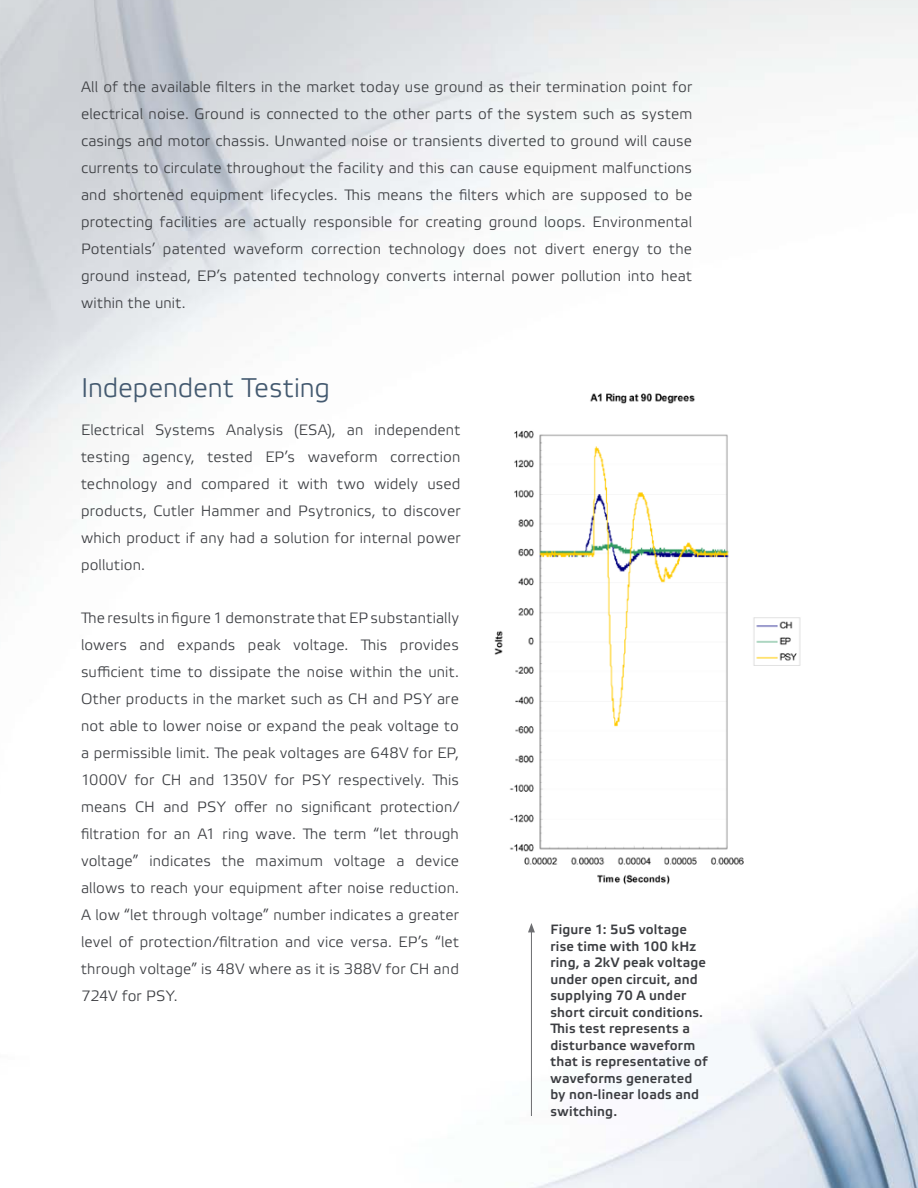
<style>
.page{position:relative;width:918px;height:1188px;background:#fff}
.page>*{position:absolute;margin:0;border:0;box-sizing:border-box;transform-origin:0 0}
.t1{font:27px "Elektra Light Pro";color:#445a70}
.t2{font:15px/27px "Elektra Light Pro";letter-spacing:.01em;color:#3c3e42;text-align:justify}
.t3{font:700 13.5px/16.5px "Elektra Light Pro";letter-spacing:.015em;color:#3c3e42}
</style>
<div class="page">
<img style="left:0;top:0;width:918px;height:1188px">
<img style="left:480px;top:378px;width:325px;height:520px">
<hr style="left:531px;top:930px;width:1px;height:186px;background:#6d6e71">
<svg style="left:528px;top:923px;width:7px;height:9px"></svg>
<p class="t2" style="left:81px;top:74px;width:613px">All of the available filters in the market today use ground as their termination point for electrical noise. Ground is connected to the other parts of the system such as system casings and motor chassis. Unwanted noise or transients diverted to ground will cause currents to circulate throughout the facility and this can cause equipment malfunctions and shortened equipment lifecycles. This means the filters which are supposed to be protecting facilities are actually responsible for creating ground loops. Environmental Potentials’ patented waveform correction technology does not divert energy to the ground instead, EP’s patented technology converts internal power pollution into heat within the unit.</p>
<h1 class="t1" style="left:81px;top:374px;width:251px">Independent Testing</h1>
<p class="t2" style="left:81px;top:417px;width:381px">Electrical Systems Analysis (ESA), an independent testing agency, tested EP’s waveform correction technology and compared it with two widely used products, Cutler Hammer and Psytronics, to discover which product if any had a solution for internal power pollution.</p>
<p class="t2" style="left:81px;top:605px;width:380px">The results in figure 1 demonstrate that EP substantially lowers and expands peak voltage. This provides sufficient time to dissipate the noise within the unit.<br>Other products in the market such as CH and PSY are not able to lower noise or expand the peak voltage to a permissible limit. The peak voltages are 648V for EP, 1000V for CH and 1350V for PSY respectively. This means CH and PSY offer no significant protection/ filtration for an A1 ring wave. The term “let through voltage” indicates the maximum voltage a device allows to reach your equipment after noise reduction.<br>A low “let through voltage” number indicates a greater level of protection/filtration and vice versa. EP’s “let through voltage” is 48V where as it is 388V for CH and 724V for PSY.</p>
<p class="t3" style="left:550px;top:922px;width:159px">Figure 1: 5uS voltage rise time with 100 kHz ring, a 2kV peak voltage under open circuit, and supplying 70 A under short circuit conditions.<br>This test represents a disturbance waveform that is representative of waveforms generated by non-linear loads and switching.</p>
</div>
